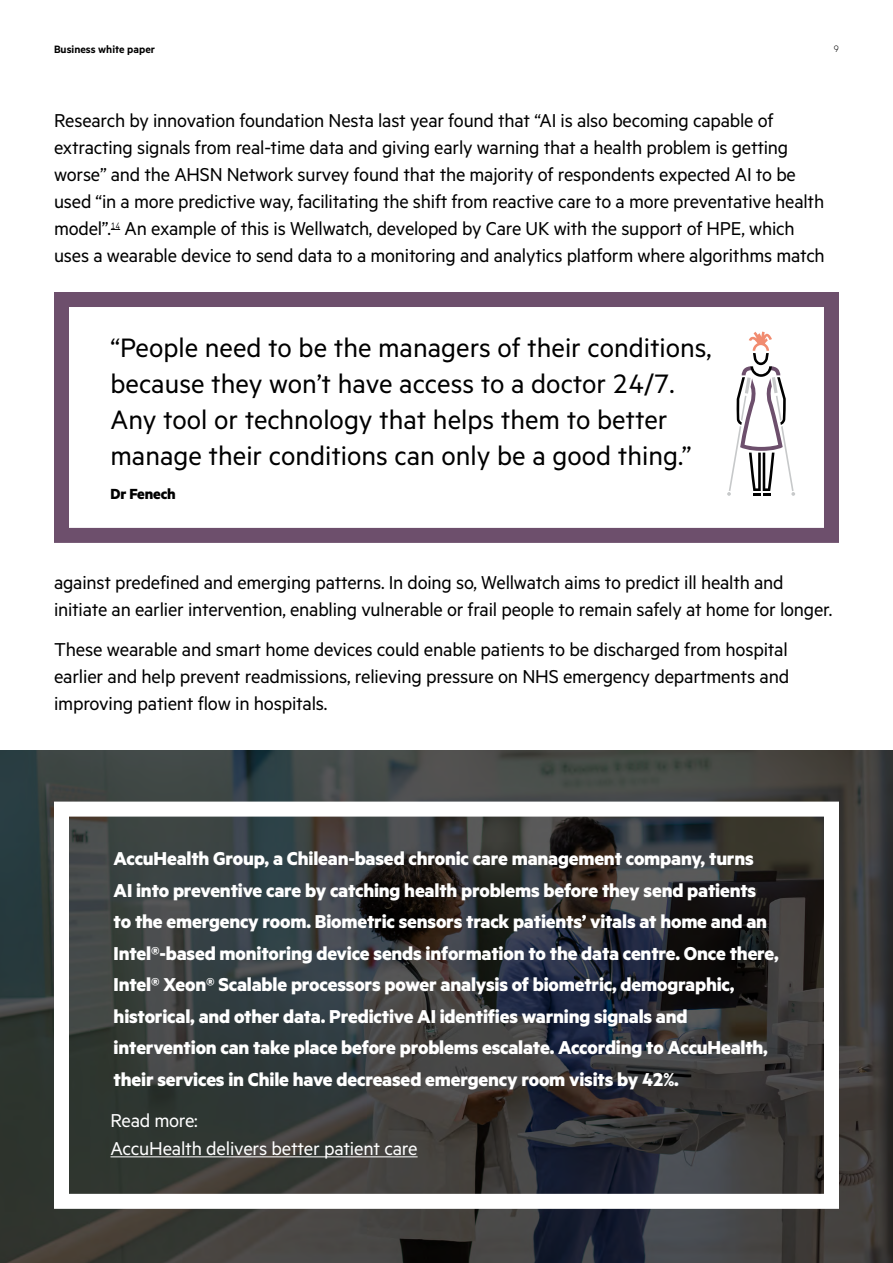
<style>
.page{position:relative;width:893px;height:1263px;background:#fff}
.page>*{position:absolute;margin:0;border:0;box-sizing:border-box;transform-origin:0 0}
.t1{font:30px/36px "Metric HPE";color:#000}
.t2{font:21px/27px "Metric HPE";letter-spacing:-.01em;color:#000}
.t3{font:700 21px/31.5px "Metric HPE";letter-spacing:-.01em;color:#fff}
.t4{font:21px/28.7px "Metric HPE";letter-spacing:-.01em;color:#fff}
.t5{font:700 16.5px "Metric HPE";letter-spacing:-.01em;color:#000}
.t6{font:600 12px "Metric HPE";color:#000}
.t7{font:300 10.5px "Metric";color:#000}
.t8{font:9px "HPE Simple";color:#000}
</style>
<div class="page">
<div style="left:54px;top:292px;width:785px;height:251px;border:15px solid #6d4f6c"></div>
<svg style="left:727px;top:332px;width:68px;height:164px"></svg>
<svg style="left:0;top:750px;width:893px;height:513px;background:#363939"></svg>
<div style="left:54px;top:801px;width:785px;height:408px;border:15px solid #fff"></div>
<hr style="left:110px;top:1156px;width:308px;height:1px;background:#fff">
<p class="t6" style="left:54px;top:42px;width:103px">Business white paper</p>
<p class="t7" style="left:834px;top:43px;width:7px">9</p>
<p class="t2" style="left:54px;top:106px;width:772px">Research by innovation foundation Nesta last year found that “AI is also becoming capable of extracting signals from real-time data and giving early warning that a health problem is getting worse” and the AHSN Network survey found that the majority of respondents expected AI to be used “in a more predictive way, facilitating the shift from reactive care to a more preventative health model”.</p>
<p class="t2" style="left:54px;top:214px;width:772px;text-indent:71px">An example of this is Wellwatch, developed by Care UK with the support of HPE, which uses a wearable device to send data to a monitoring and analytics platform where algorithms match</p>
<p class="t8" style="left:111px;top:220px;width:11px">14</p>
<h1 class="t1" style="left:110px;top:328px;width:603px">“People need to be the managers of their conditions, because they won’t have access to a doctor 24/7.<br>Any tool or technology that helps them to better manage their conditions can only be a good thing.”</h1>
<p class="t5" style="left:110px;top:483px;width:67px">Dr Fenech</p>
<p class="t2" style="left:54px;top:568px;width:780px">against predefined and emerging patterns. In doing so, Wellwatch aims to predict ill health and initiate an earlier intervention, enabling vulnerable or frail people to remain safely at home for longer.</p>
<p class="t2" style="left:54px;top:635px;width:737px;text-align:justify">These wearable and smart home devices could enable patients to be discharged from hospital earlier and help prevent readmissions, relieving pressure on NHS emergency departments and improving patient flow in hospitals.</p>
<p class="t3" style="left:114px;top:842px;width:667px">AccuHealth Group, a Chilean-based chronic care management company, turns<br>AI into preventive care by catching health problems before they send patients to the emergency room. Biometric sensors track patients’ vitals at home and an Intel®-based monitoring device sends information to the data centre. Once there, Intel® Xeon® Scalable processors power analysis of biometric, demographic, historical, and other data. Predictive AI identifies warning signals and intervention can take place before problems escalate. According to AccuHealth, their services in Chile have decreased emergency room visits by 42%.</p>
<p class="t4" style="left:110px;top:1105px;width:309px">Read more:<br>AccuHealth delivers better patient care</p>
</div>
